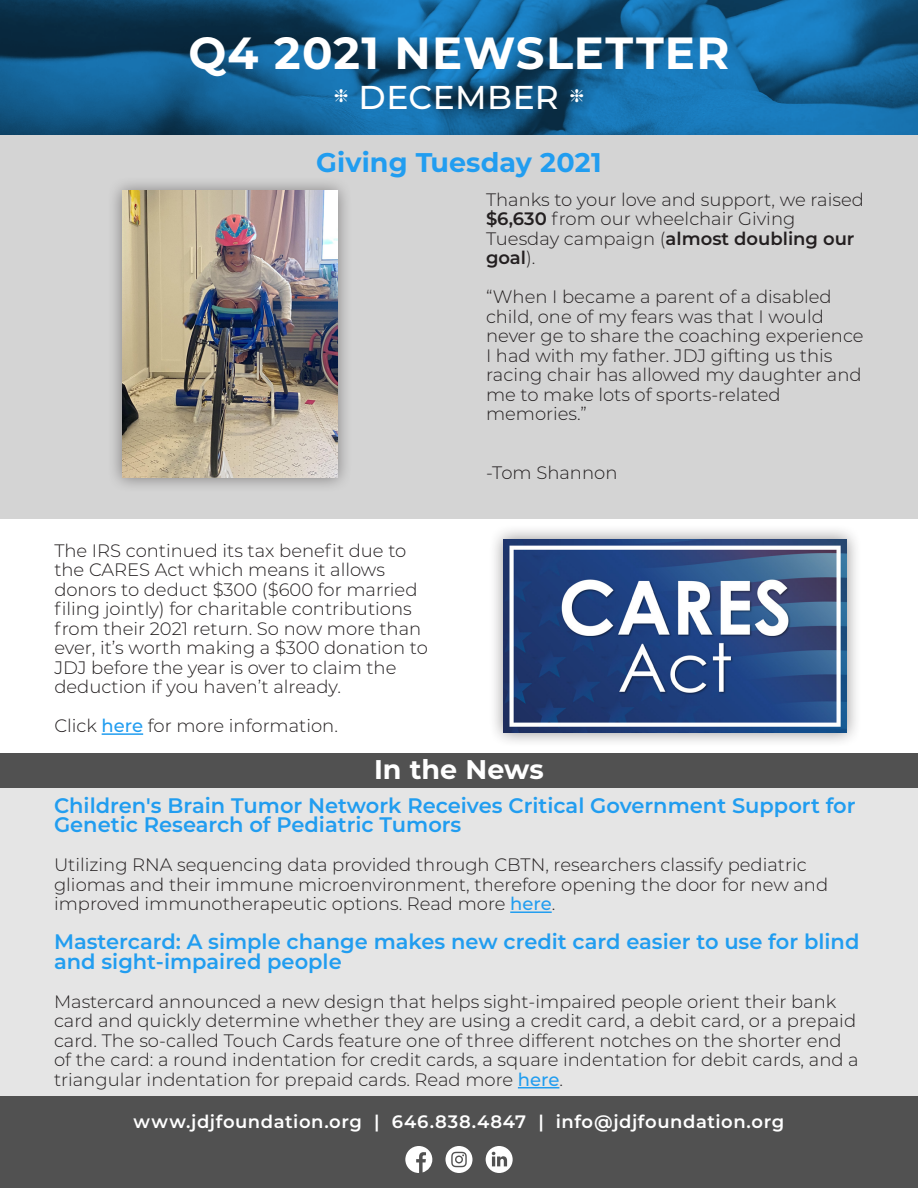
<style>
.page{position:relative;width:918px;height:1188px;background:#fff}
.page>*{position:absolute;margin:0;border:0;box-sizing:border-box;transform-origin:0 0}
.t1{font:700 45px "Montserrat";letter-spacing:.025em;color:#fff}
.t2{font:500 33px "Montserrat";letter-spacing:.01em;color:#fff}
.t3{font:700 27px "Montserrat";letter-spacing:.005em;color:#219df0}
.t4{font:700 27px "Montserrat";color:#fff}
.t5{font:600 21px/19.5px "Montserrat";color:#219df0}
.t6{font:300 18px/19.5px "Montserrat";color:#231f20}
.t7{font:600 18px "Montserrat";letter-spacing:.03em;color:#fff}
.t8{font:600 18px/19.5px "Montserrat";color:#231f20}
.s1{font-weight:600}
.s2{font-weight:300}
.s3{font-weight:500;color:#219df0}
</style>
<div class="page">
<svg style="left:0;top:0;width:918px;height:135px;background:#135c8e"></svg>
<div style="left:0;top:1096px;width:918px;height:92px;background:#515151"></div>
<svg style="left:446px;top:1146px;width:26px;height:27px"></svg>
<svg style="left:486px;top:1146px;width:27px;height:27px"></svg>
<svg style="left:405px;top:1146px;width:27px;height:27px"></svg>
<div style="left:0;top:753px;width:918px;height:343px;background:#e5e5e5"></div>
<hr style="left:102px;top:733px;width:41px;height:2px;background:#219df0">
<div style="left:489px;top:524px;width:373px;height:223px;background:#231f20;opacity:.5"></div>
<img style="left:504px;top:539px;width:342px;height:193px">
<div style="left:0;top:753px;width:918px;height:35px;background:#515151"></div>
<hr style="left:510px;top:911px;width:42px;height:2px;background:#219df0">
<hr style="left:518px;top:1087px;width:41px;height:1px;background:#219df0">
<div style="left:0;top:135px;width:918px;height:383px;background:#d4d4d4"></div>
<div style="left:107px;top:176px;width:246px;height:317px;background:#231f20;opacity:.5"></div>
<img style="left:122px;top:191px;width:216px;height:287px">
<p class="t1" style="left:189px;top:21px;width:542px">Q4 2021 NEWSLETTER</p>
<p class="t2" style="left:334px;top:74px;width:251px">❈ DECEMBER ❈</p>
<p class="t3" style="left:316px;top:143px;width:287px">Giving Tuesday 2021</p>
<p class="t6" style="left:486px;top:189px;width:380px">Thanks to your love and support, we raised <span class="s1">$6,630</span> from our wheelchair Giving</p>
<p class="t8" style="left:486px;top:228px;width:370px"><span class="s2">Tuesday campaign (</span>almost doubling our goal<span class="s2">).</span></p>
<p class="t6" style="left:486px;top:287px;width:379px">“When I became a parent of a disabled child, one of my fears was that I would never ge to share the coaching experience I had with my father. JDJ gifting us this racing chair has allowed my daughter and me to make lots of sports-related</p>
<p class="t6" style="left:486px;top:404px;width:102px">memories.”</p>
<p class="t6" style="left:486px;top:462px;width:133px">-Tom Shannon</p>
<p class="t6" style="left:54px;top:540px;width:375px">The IRS continued its tax benefit due to the CARES Act which means it allows donors to deduct $300 ($600 for married filing jointly) for charitable contributions from their 2021 return. So now more than ever, it’s worth making a $300 donation to JDJ before the year is over to claim the</p>
<p class="t6" style="left:54px;top:667px;width:288px;line-height:39px">deduction if you haven’t already.<br>Click <span class="s3">here</span> for more information.</p>
<p class="t4" style="left:374px;top:750px;width:171px">In the News</p>
<p class="t5" style="left:54px;top:795px;width:803px">Children's Brain Tumor Network Receives Critical Government Support for<br>Genetic Research of Pediatric Tumors</p>
<p class="t6" style="left:54px;top:855px;width:754px">Utilizing RNA sequencing data provided through CBTN, researchers classify pediatric</p>
<p class="t6" style="left:54px;top:874px;width:776px">gliomas and their immune microenvironment, therefore opening the door for new and improved immunotherapeutic options. Read more <span class="s3">here</span>.</p>
<p class="t5" style="left:54px;top:931px;width:807px">Mastercard: A simple change makes new credit card easier to use for blind and sight-impaired people</p>
<p class="t6" style="left:54px;top:991px;width:806px">Mastercard announced a new design that helps sight-impaired people orient their bank card and quickly determine whether they are using a credit card, a debit card, or a prepaid card. The so-called Touch Cards feature one of three different notches on the shorter end of the card: a round indentation for credit cards, a square indentation for debit cards, and a triangular indentation for prepaid cards. Read more <span class="s3">here</span>.</p>
<p class="t7" style="left:134px;top:1109px;width:652px">www.jdjfoundation.org | 646.838.4847 | info@jdjfoundation.org</p>
</div>
